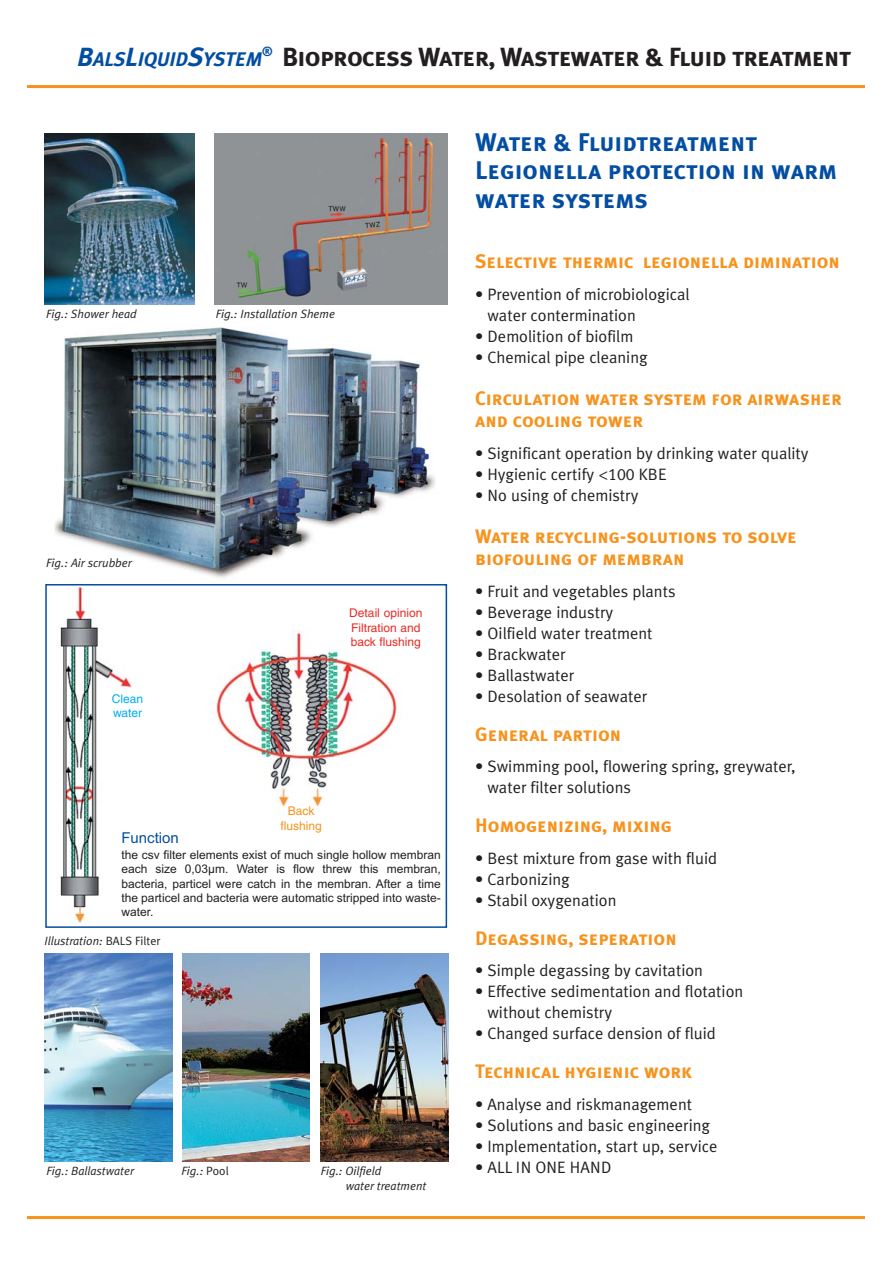
<style>
.page{position:relative;width:893px;height:1263px;background:#fff}
.page>*{position:absolute;margin:0;border:0;box-sizing:border-box;transform-origin:0 0}
.t1{font:26.25px "Meta Plus Bold Caps";letter-spacing:-.025em;color:#231f20}
.t2{font:25.5px/28.5px "Meta Plus Bold Caps";color:#034ea2}
.t3{font:italic 19.65px "Meta Plus Bold Caps";letter-spacing:-.005em;color:#034ea2}
.t4{font:19.5px/22.5px "Meta Plus Bold Caps";color:#f7931d}
.t5{font:16.5px/21px "Meta Plus Normal";color:#231f20}
.t6{font:15px "Arial";color:#034ea2}
.t7{font:12px/14.4px "Arial";color:#231f20;text-align:justify}
.t8{font:italic 12px/14.4px "Meta Plus Normal";color:#231f20}
.t9{font:12px/14.4px "Helvetica";color:#e82b25}
.t10{font:12px/14.4px "Helvetica";color:#f7931d;text-align:center}
.t11{font:12px/14.4px "Helvetica";color:#00aeef}
.s1{font-size:26.25px}
.s2{font-style:normal}
.s3{font-family:"Myriad"}
.s4{font-family:"Meta Plus Normal Caps"}
</style>
<div class="page">
<img style="left:54px;top:327px;width:381px;height:252px">
<img style="left:60px;top:587px;width:337px;height:337px">
<div style="left:45px;top:584px;width:402px;height:344px;border:2px solid #034ea2"></div>
<img style="left:320px;top:953px;width:128px;height:208px">
<img style="left:45px;top:953px;width:127px;height:209px">
<img style="left:182px;top:953px;width:128px;height:208px">
<img style="left:214px;top:133px;width:233px;height:171px">
<img style="left:44px;top:133px;width:151px;height:171px">
<hr style="left:27px;top:85px;width:837px;height:3px;background:#f7931d">
<hr style="left:27px;top:1216px;width:837px;height:3px;background:#f7931d">
<p class="t3" style="left:77px;top:48px;width:186px"><span class="s1">B</span>ALS<span class="s1">L</span>IQUID<span class="s1">S</span>YSTEM</p>
<h1 class="t1" style="left:262px;top:42px;width:590px"><sup>®</sup> Bioprocess Water, Wastewater &amp; Fluid treatment</h1>
<p class="t8" style="left:46px;top:307px;width:92px">Fig.: Shower head</p>
<p class="t8" style="left:216px;top:308px;width:121px">Fig.: Installation Sheme</p>
<p class="t8" style="left:46px;top:557px;width:87px">Fig.: Air scrubber</p>
<p class="t11" style="left:112px;top:692px;width:33px">Clean water</p>
<p class="t9" style="left:349px;top:607px;width:75px">Detail opinion<br>Filtration and back flushing</p>
<p class="t10" style="left:280px;top:805px;width:43px">Back flushing</p>
<p class="t6" style="left:121px;top:832px;width:59px">Function</p>
<p class="t7" style="left:121px;top:849px;width:321px">the csv filter elements exist of much single hollow membran each size 0,03µm. Water is flow threw this membran, bacteria, particel were catch in the membran. After a time the particel and bacteria were automatic stripped into waste&shy;water.</p>
<p class="t8" style="left:45px;top:935px;width:117px">Illustration: <span class="s2">BALS Filter</span></p>
<p class="t8" style="left:46px;top:1165px;width:89px">Fig.: Ballastwater</p>
<p class="t8" style="left:181px;top:1165px;width:49px">Fig.: <span class="s2">Pool</span></p>
<p class="t8" style="left:346px;top:1165px;width:82px;text-indent:-25px">Fig.: Oilfield<br>water treatment</p>
<h2 class="t2" style="left:475px;top:128px;width:363px">Water &amp; Fluidtreatment<br>Legionella protection in warm water systems</h2>
<p class="t4" style="left:475px;top:250px;width:366px">Selective thermic legionella dimination</p>
<p class="t5" style="left:487px;top:285px;width:204px;text-indent:-12px">• Prevention of microbiological water contermination</p>
<p class="t5" style="left:475px;top:327px;width:160px">• Demolition of biofilm</p>
<p class="t5" style="left:475px;top:348px;width:174px">• Chemical pipe cleaning</p>
<p class="t4" style="left:475px;top:387px;width:368px">Circulation water system for airwasher and cooling tower</p>
<p class="t5" style="left:475px;top:444px;width:335px">• Significant operation by drinking water quality</p>
<p class="t5" style="left:475px;top:465px;width:193px">• Hygienic certify <span class="s3">&lt;</span><span class="s4">100</span> KBE</p>
<p class="t5" style="left:475px;top:486px;width:165px">• No using of chemistry</p>
<p class="t4" style="left:475px;top:525px;width:323px">Water recycling-solutions to solve biofouling of membran</p>
<p class="t5" style="left:475px;top:582px;width:202px">• Fruit and vegetables plants</p>
<p class="t5" style="left:475px;top:603px;width:139px">• Beverage industry</p>
<p class="t5" style="left:475px;top:624px;width:179px">• Oilfield water treatment</p>
<p class="t5" style="left:475px;top:645px;width:92px">• Brackwater</p>
<p class="t5" style="left:475px;top:666px;width:100px">• Ballastwater</p>
<p class="t5" style="left:475px;top:687px;width:174px">• Desolation of seawater</p>
<p class="t4" style="left:475px;top:723px;width:147px">General partion</p>
<p class="t5" style="left:487px;top:757px;width:310px;text-indent:-12px">• Swimming pool, flowering spring, greywater, water filter solutions</p>
<p class="t4" style="left:475px;top:814px;width:198px">Homogenizing, mixing</p>
<p class="t5" style="left:475px;top:849px;width:243px">• Best mixture from gase with fluid</p>
<p class="t5" style="left:475px;top:870px;width:96px">• Carbonizing</p>
<p class="t5" style="left:475px;top:891px;width:143px">• Stabil oxygenation</p>
<p class="t4" style="left:475px;top:927px;width:203px">Degassing, seperation</p>
<p class="t5" style="left:475px;top:961px;width:229px">• Simple degassing by cavitation</p>
<p class="t5" style="left:487px;top:982px;width:257px;text-indent:-12px">• Effective sedimentation and flotation without chemistry</p>
<p class="t5" style="left:475px;top:1024px;width:242px">• Changed surface dension of fluid</p>
<p class="t4" style="left:475px;top:1060px;width:218px">Technical hygienic work</p>
<p class="t5" style="left:475px;top:1095px;width:218px">• Analyse and riskmanagement</p>
<p class="t5" style="left:475px;top:1116px;width:236px">• Solutions and basic engineering</p>
<p class="t5" style="left:475px;top:1137px;width:244px">• Implementation, start up, service</p>
<p class="t5" style="left:475px;top:1158px;width:138px">• ALL IN ONE HAND</p>
</div>
